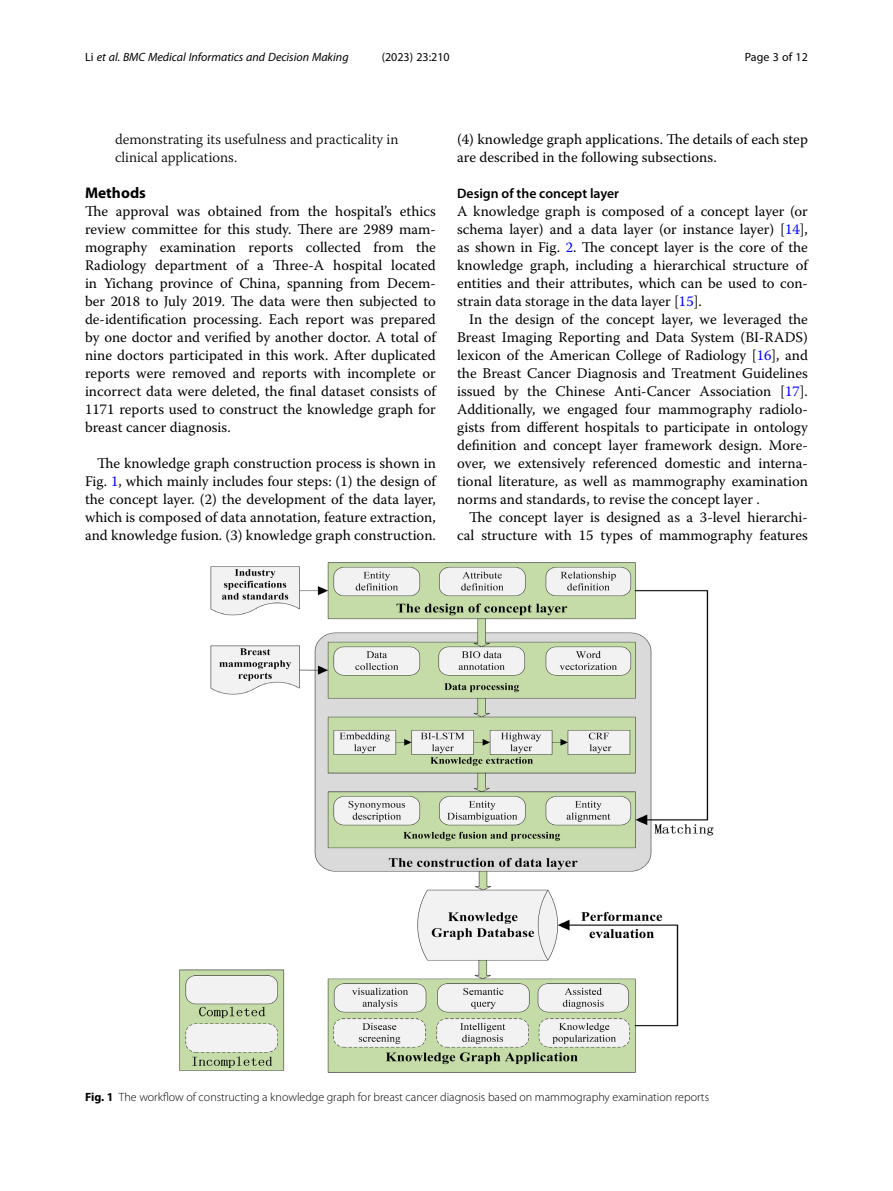
<style>
.page{position:relative;width:893px;height:1191px;background:#fff}
.page>*{position:absolute;margin:0;border:0;box-sizing:border-box;transform-origin:0 0}
.Head_1{font:700 15.45px "Myriad Pro";color:#000}
.Body_Text_Indent{font:14.7px/18px "Warnock Pro";color:#000;text-align:justify}
.Body_Text{font:14.7px/18px "Warnock Pro";color:#000;text-align:justify}
.t1{font:300 14.7px/18px "Warnock Pro";color:#000}
.Head_2{font:600 13.8px "Myriad Pro";color:#000}
.Figure_Caption{font:300 12px "Myriad Pro";color:#000}
.t2{font:italic 12px "Myriad Pro";color:#000}
.t3{font:12px "Myriad Pro";color:#000}
.s1{font-style:normal}
.s2{color:#00f}
.s3{font-weight:700}
</style>
<div class="page">
<img style="left:179px;top:562px;width:535px;height:511px">
<p class="t2" style="left:85px;top:50px;width:265px"><span class="s1">Li</span> et al. BMC Medical Informatics and Decision Making</p>
<p class="t3" style="left:382px;top:50px;width:70px">(2023) 23:210</p>
<p class="t3" style="left:745px;top:50px;width:65px">Page 3 of 12</p>
<p class="t1" style="left:115px;top:130px;width:285px">demonstrating its usefulness and practicality in clinical applications.</p>
<p class="Head_1" style="left:85px;top:183px;width:62px">Methods</p>
<p class="Body_Text" style="left:85px;top:202px;width:352px">The approval was obtained from the hospital’s ethics review committee for this study. There are 2989 mam&shy;mography examination reports collected from the Radiology department of a Three-A hospital located in Yichang province of China, spanning from Decem&shy;ber 2018 to July 2019. The data were then subjected to de-identification processing. Each report was prepared by one doctor and verified by another doctor. A total of nine doctors participated in this work. After duplicated reports were removed and reports with incomplete or incorrect data were deleted, the final dataset consists of 1171 reports used to construct the knowledge graph for breast cancer diagnosis.</p>
<p class="Body_Text_Indent" style="left:85px;top:454px;width:352px;text-indent:12px">The knowledge graph construction process is shown in Fig. <span class="s2">1</span>, which mainly includes four steps: (1) the design of the concept layer. (2) the development of the data layer, which is composed of data annotation, feature extraction, and knowledge fusion. (3) knowledge graph construction.</p>
<p class="Body_Text_Indent" style="left:457px;top:130px;width:352px">(4) knowledge graph applications. The details of each step are described in the following subsections.</p>
<p class="Head_2" style="left:457px;top:185px;width:164px">Design of the concept layer</p>
<p class="Body_Text" style="left:457px;top:202px;width:352px">A knowledge graph is composed of a concept layer (or schema layer) and a data layer (or instance layer) [<span class="s2">14</span>], as shown in Fig. <span class="s2">2</span>. The concept layer is the core of the knowledge graph, including a hierarchical structure of entities and their attributes, which can be used to con&shy;strain data storage in the data layer [<span class="s2">15</span>].</p>
<p class="Body_Text_Indent" style="left:457px;top:310px;width:352px;text-indent:12px">In the design of the concept layer, we leveraged the Breast Imaging Reporting and Data System (BI-RADS) lexicon of the American College of Radiology [<span class="s2">16</span>], and the Breast Cancer Diagnosis and Treatment Guidelines issued by the Chinese Anti-Cancer Association [<span class="s2">17</span>].<br>Additionally, we engaged four mammography radiolo&shy;gists from different hospitals to participate in ontology definition and concept layer framework design. More&shy;over, we extensively referenced domestic and interna&shy;tional literature, as well as mammography examination norms and standards, to revise the concept layer .</p>
<p class="Body_Text_Indent" style="left:457px;top:508px;width:352px;text-align:right">The concept layer is designed as a 3-level hierarchi&shy;cal structure with 15 types of mammography features</p>
<p class="Figure_Caption" style="left:85px;top:1090px;width:626px"><span class="s3">Fig. 1</span> The workflow of constructing a knowledge graph for breast cancer diagnosis based on mammography examination reports</p>
</div>
